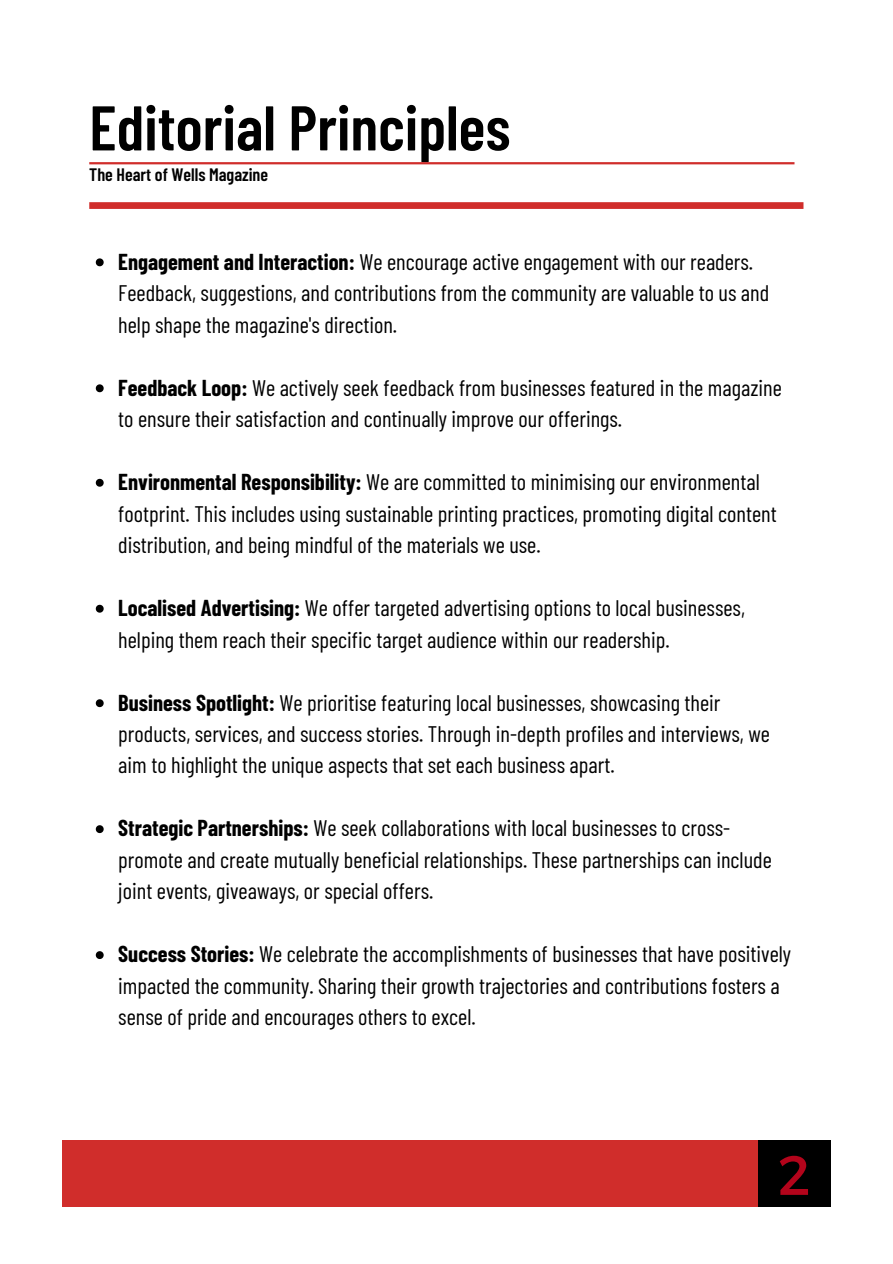
<style>
.page{position:relative;width:893px;height:1264px;background:#fff}
.page>*{position:absolute;margin:0;border:0;box-sizing:border-box;transform-origin:0 0}
.t1{font:600 63px "Barlow Condensed";color:#000}
.t2{font:55.5px "Montserrat";color:#b3041b}
.t3{font:22.5px/31.5px "Barlow Condensed";color:#000}
.t4{font:600 18px "Barlow Condensed";color:#000}
.s1{font-weight:700}
</style>
<div class="page">
<div style="left:757px;top:1139px;width:73px;height:67px;background:#000"></div>
<div style="left:62px;top:1139px;width:695px;height:67px;background:#d02d2b"></div>
<div style="left:89px;top:202px;width:714px;height:7px;background:#d02d2b"></div>
<hr style="left:89px;top:162px;width:705px;height:2px;background:#d02d2b">
<svg style="left:96px;top:258px;width:8px;height:8px"></svg>
<svg style="left:96px;top:384px;width:8px;height:8px"></svg>
<svg style="left:96px;top:479px;width:8px;height:7px"></svg>
<svg style="left:96px;top:604px;width:8px;height:8px"></svg>
<svg style="left:96px;top:699px;width:8px;height:8px"></svg>
<svg style="left:96px;top:825px;width:8px;height:8px"></svg>
<svg style="left:96px;top:951px;width:8px;height:8px"></svg>
<p class="t1" style="left:89px;top:87px;width:422px">Editorial Principles</p>
<p class="t4" style="left:89px;top:162px;width:180px">The Heart of Wells Magazine</p>
<p class="t3" style="left:118px;top:245px;width:652px"><span class="s1">Engagement and Interaction:</span> We encourage active engagement with our readers.<br>Feedback, suggestions, and contributions from the community are valuable to us and help shape the magazine's direction.</p>
<p class="t3" style="left:118px;top:371px;width:665px"><span class="s1">Feedback Loop:</span> We actively seek feedback from businesses featured in the magazine to ensure their satisfaction and continually improve our offerings.</p>
<p class="t3" style="left:118px;top:465px;width:659px"><span class="s1">Environmental Responsibility:</span> We are committed to minimising our environmental footprint. This includes using sustainable printing practices, promoting digital content distribution, and being mindful of the materials we use.</p>
<p class="t3" style="left:118px;top:591px;width:628px"><span class="s1">Localised Advertising:</span> We offer targeted advertising options to local businesses, helping them reach their specific target audience within our readership.</p>
<p class="t3" style="left:118px;top:685px;width:653px"><span class="s1">Business Spotlight:</span> We prioritise featuring local businesses, showcasing their products, services, and success stories. Through in-depth profiles and interviews, we aim to highlight the unique aspects that set each business apart.</p>
<p class="t3" style="left:118px;top:811px;width:655px"><span class="s1">Strategic Partnerships:</span> We seek collaborations with local businesses to cross&shy;promote and create mutually beneficial relationships. These partnerships can include joint events, giveaways, or special offers.</p>
<p class="t3" style="left:118px;top:937px;width:674px"><span class="s1">Success Stories:</span> We celebrate the accomplishments of businesses that have positively impacted the community. Sharing their growth trajectories and contributions fosters a sense of pride and encourages others to excel.</p>
<p class="t2" style="left:777px;top:1138px;width:34px">2</p>
</div>
